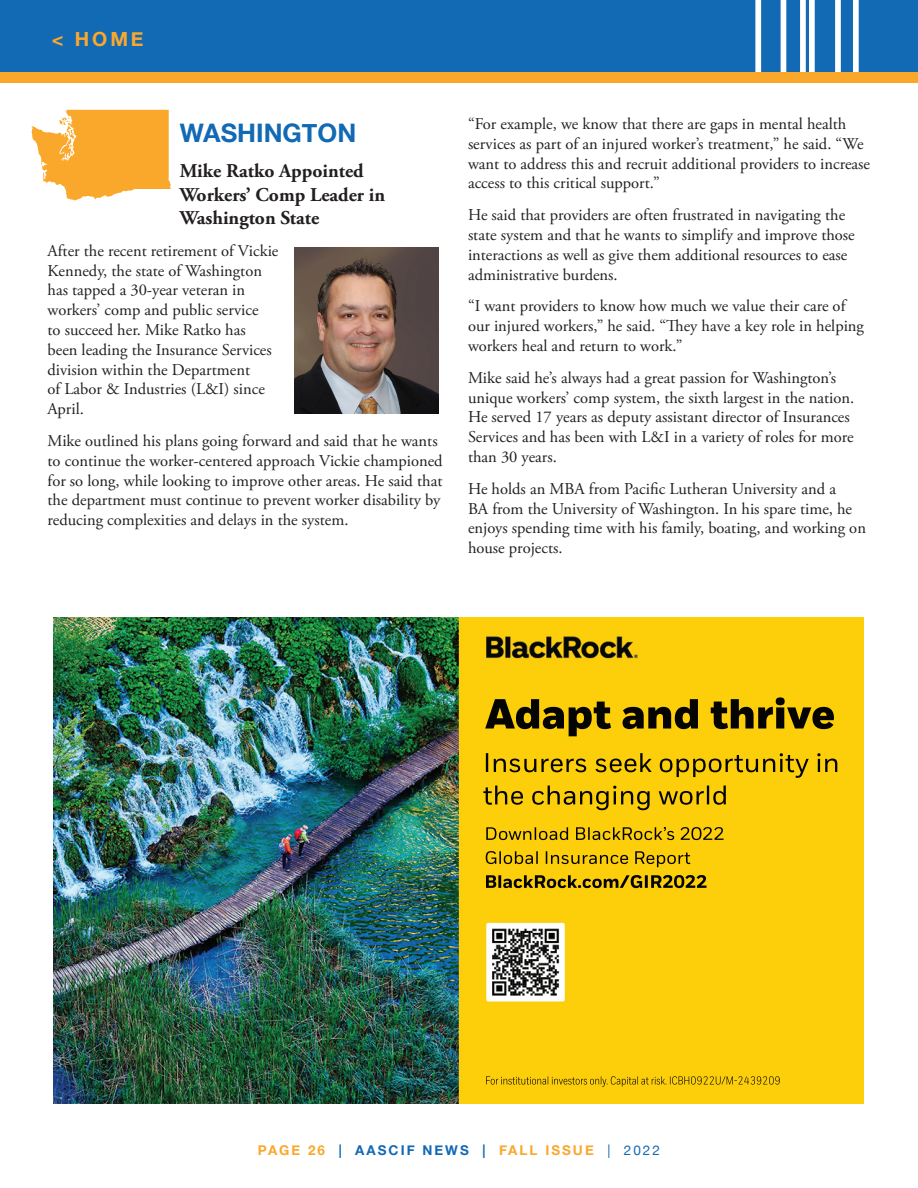
<style>
.page{position:relative;width:918px;height:1188px;background:#fff}
.page>*{position:absolute;margin:0;border:0;box-sizing:border-box;transform-origin:0 0}
.t1{font:700 25.5px "Helvetica Neue";color:#1269b4}
.t2{font:700 19.5px/23.4px "Adobe Garamond Pro";color:#231f20}
.t3{font:700 19.5px "Helvetica Neue";color:#faa82c}
.t4{font:16.5px/19.8px "Adobe Garamond Pro";color:#231f20}
.t5{font:700 13.5px "Helvetica Neue";letter-spacing:.15em;color:#faa82c}
.s1{color:#1269b4}
.s2{font-weight:400;color:#1269b4}
</style>
<div class="page">
<div style="left:0;top:0;width:918px;height:73px;background:#1269b4"></div>
<div style="left:755px;top:0;width:6px;height:135px;background:#fff"></div>
<div style="left:781px;top:0;width:5px;height:135px;background:#fff"></div>
<div style="left:800px;top:0;width:6px;height:135px;background:#fff"></div>
<div style="left:809px;top:0;width:6px;height:135px;background:#fff"></div>
<div style="left:835px;top:0;width:6px;height:135px;background:#fff"></div>
<div style="left:853px;top:0;width:6px;height:135px;background:#fff"></div>
<div style="left:0;top:73px;width:918px;height:10px;background:#faa82c"></div>
<img style="left:295px;top:247px;width:144px;height:167px">
<svg style="left:31px;top:110px;width:140px;height:90px"></svg>
<img style="left:459px;top:617px;width:404px;height:486px">
<img style="left:53px;top:617px;width:406px;height:486px">
<p class="t3" style="left:52px;top:24px;width:93px">&lt; HOME</p>
<h1 class="t1" style="left:180px;top:113px;width:178px">WASHINGTON</h1>
<p class="t2" style="left:180px;top:160px;width:207px">Mike Ratko Appointed<br>Workers’ Comp Leader in<br>Washington State</p>
<p class="t4" style="left:48px;top:241px;width:232px">After the recent retirement of Vickie<br>Kennedy, the state of Washington has tapped a 30-year veteran in workers’ comp and public service<br>to succeed her. Mike Ratko has been leading the Insurance Services division within the Department<br>of Labor &amp; Industries (L&amp;I) since<br>April.</p>
<p class="t4" style="left:48px;top:432px;width:397px">Mike outlined his plans going forward and said that he wants to continue the worker-centered approach Vickie championed for so long, while looking to improve other areas. He said that the department must continue to prevent worker disability by reducing complexities and delays in the system.</p>
<p class="t4" style="left:468px;top:114px;width:404px">“For example, we know that there are gaps in mental health services as part of an injured worker’s treatment,” he said. “We want to address this and recruit additional providers to increase access to this critical support.”</p>
<p class="t4" style="left:468px;top:206px;width:388px">He said that providers are often frustrated in navigating the state system and that he wants to simplify and improve those interactions as well as give them additional resources to ease administrative burdens.</p>
<p class="t4" style="left:468px;top:297px;width:398px">“I want providers to know how much we value their care of our injured workers,” he said. “They have a key role in helping workers heal and return to work.”</p>
<p class="t4" style="left:468px;top:368px;width:388px">Mike said he’s always had a great passion for Washington’s unique workers’ comp system, the sixth largest in the nation.<br>He served 17 years as deputy assistant director of Insurances Services and has been with L&amp;I in a variety of roles for more than 30 years.</p>
<p class="t4" style="left:468px;top:479px;width:400px">He holds an MBA from Pacific Lutheran University and a<br>BA from the University of Washington. In his spare time, he enjoys spending time with his family, boating, and working on house projects.</p>
<p class="t5" style="left:258px;top:1140px;width:404px">PAGE 26 <span class="s1">| AASCIF NEWS |</span> FALL ISSUE <span class="s2">| 2022</span></p>
</div>
